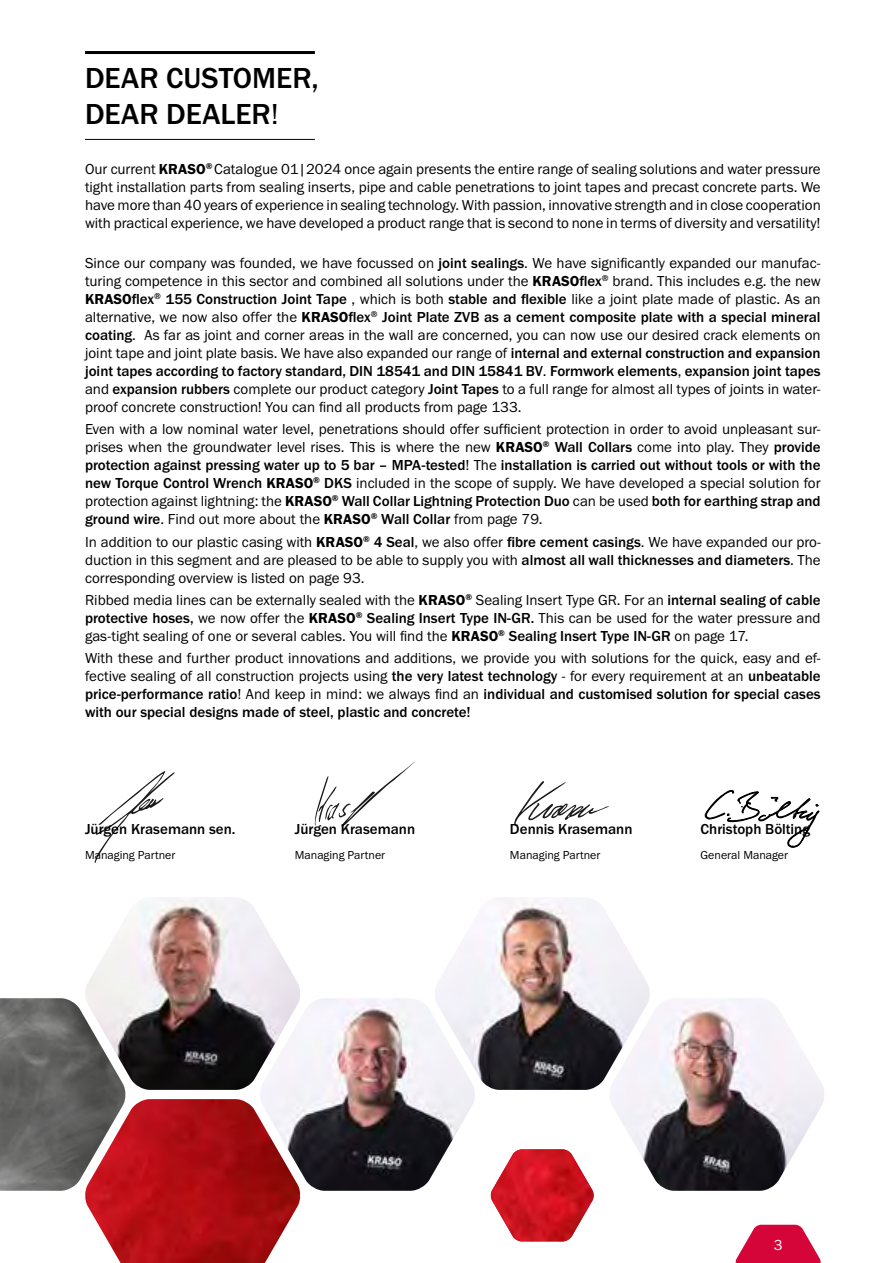
<style>
.page{position:relative;width:893px;height:1263px;background:#fff}
.page>*{position:absolute;margin:0;border:0;box-sizing:border-box;transform-origin:0 0}
.t1{font:500 30px/36px "Franklin Gothic URW";color:#000}
.t2{font:15px/18px "Franklin Gothic URW Boo";color:#000}
.t3{font:500 15px/18px "Franklin Gothic URW";color:#000}
.t4{font:15px "Franklin Gothic URW Boo";color:#fff}
.t5{font:12px "Franklin Gothic URW Boo";color:#000}
.s1{font-family:"Franklin Gothic URW Boo";font-weight:400}
.s2{font-family:"Franklin Gothic URW Dem"}
.s3{font-family:"Franklin Gothic URW";font-weight:500}
.s4{font-family:"Franklin Gothic URW Dem";font-weight:400}
</style>
<div class="page">
<svg style="left:735px;top:1225px;width:86px;height:38px"></svg>
<svg style="left:315px;top:762px;width:99px;height:65px"></svg>
<svg style="left:514px;top:781px;width:95px;height:45px"></svg>
<svg style="left:95px;top:771px;width:80px;height:92px"></svg>
<svg style="left:705px;top:790px;width:114px;height:57px"></svg>
<hr style="left:85px;top:51px;width:230px;height:3px;background:#000">
<hr style="left:85px;top:139px;width:230px;height:1px;background:#000">
<img style="left:610px;top:998px;width:214px;height:193px">
<img style="left:435px;top:898px;width:216px;height:192px">
<img style="left:260px;top:998px;width:216px;height:193px">
<img style="left:85px;top:1099px;width:216px;height:164px">
<img style="left:0;top:998px;width:126px;height:193px">
<img style="left:490px;top:1149px;width:104px;height:92px">
<img style="left:85px;top:897px;width:215px;height:193px">
<h1 class="t1" style="left:85px;top:60px;width:235px">DEAR CUSTOMER,<br>DEAR DEALER<span class="s1">!</span></h1>
<p class="t2" style="left:85px;top:159px;width:737px;text-align:justify">Our current <span class="s2">KRASO</span><sup>®</sup> Catalogue 01|2024 once again presents the entire range of sealing solutions and water pressure tight installation parts from sealing inserts, pipe and cable penetrations to joint tapes and precast concrete parts. We have more than 40 years of experience in sealing technology. With passion, innovative strength and in close cooperation with practical experience, we have developed a product range that is second to none in terms of diversity and versatility!</p>
<p class="t2" style="left:85px;top:254px;width:737px">Since our company was founded, we have focussed on <span class="s3">joint sealings</span>. We have significantly expanded our manufac&shy;turing competence in this sector and combined all solutions under the <span class="s2">KRASO</span><span class="s3">flex</span><sup>®</sup> brand. This includes e.g. the new</p>
<p class="t3" style="left:85px;top:290px;width:737px"><span class="s4">KRASO</span>flex<sup>®</sup> 155 Construction Joint Tape <span class="s1">, which is both</span> stable and flexible <span class="s1">like a joint plate made of plastic. As an alternative, we now also offer the</span> <span class="s4">KRASO</span>flex<sup>®</sup> Joint Plate ZVB as a cement composite plate with a special mineral</p>
<p class="t2" style="left:85px;top:326px;width:737px"><span class="s3">coating</span>. As far as joint and corner areas in the wall are concerned, you can now use our desired crack elements on joint tape and joint plate basis. We have also expanded our range of <span class="s3">internal and external construction and expansion</span></p>
<p class="t3" style="left:85px;top:362px;width:737px">joint tapes according to factory standard, DIN 18541 and DIN 15841 BV<span class="s1">.</span> Formwork elements<span class="s1">,</span> expansion joint tapes</p>
<p class="t2" style="left:85px;top:380px;width:737px">and <span class="s3">expansion rubbers</span> complete our product category <span class="s3">Joint Tapes</span> to a full range for almost all types of joints in water&shy;proof concrete construction! You can find all products from page 133.</p>
<p class="t2" style="left:85px;top:420px;width:737px">Even with a low nominal water level, penetrations should offer sufficient protection in order to avoid unpleasant sur&shy;prises when the groundwater level rises. This is where the new <span class="s2">KRASO</span><sup>®</sup> <span class="s3">Wall Collars</span> come into play. They <span class="s3">provide</span></p>
<p class="t3" style="left:85px;top:456px;width:737px">protection against pressing water up to 5 bar – MPA-tested<span class="s1">! The</span> installation is carried out without tools or with the</p>
<p class="t2" style="left:85px;top:474px;width:737px"><span class="s3">new Torque Control Wrench</span> <span class="s2">KRASO</span><sup>®</sup> <span class="s3">DKS</span> included in the scope of supply. We have developed a special solution for</p>
<p class="t3" style="left:85px;top:492px;width:737px"><span class="s1">protection against lightning: the</span> <span class="s4">KRASO</span><sup>®</sup> Wall Collar Lightning Protection Duo <span class="s1">can be used</span> both for earthing strap and</p>
<p class="t2" style="left:85px;top:508px;width:737px;line-height:22.2px"><span class="s3">ground wire</span>. Find out more about the <span class="s2">KRASO</span><sup>®</sup> <span class="s3">Wall Collar</span> from page 79.<br>In addition to our plastic casing with <span class="s2">KRASO</span><sup>®</sup> <span class="s3">4 Seal</span>, we also offer <span class="s3">fibre cement casings</span>. We have expanded our pro-</p>
<p class="t2" style="left:85px;top:550px;width:737px">duction in this segment and are pleased to be able to supply you with <span class="s3">almost all wall thicknesses and diameters</span>. The corresponding overview is listed on page 93.</p>
<p class="t2" style="left:85px;top:590px;width:737px;text-align:justify">Ribbed media lines can be externally sealed with the <span class="s2">KRASO</span><sup>®</sup> Sealing Insert Type GR. For an <span class="s3">internal sealing of cable protective hoses,</span> we now offer the <span class="s2">KRASO</span><sup>®</sup> <span class="s3">Sealing Insert Type IN-GR.</span> This can be used for the water pressure and gas-tight sealing of one or several cables. You will find the <span class="s2">KRASO</span><sup>®</sup> <span class="s3">Sealing Insert Type IN-GR</span> on page 17.</p>
<p class="t2" style="left:85px;top:649px;width:737px">With these and further product innovations and additions, we provide you with solutions for the quick, easy and ef&shy;fective sealing of all construction projects using <span class="s3">the very latest technology</span> - for every requirement at an <span class="s3">unbeatable</span></p>
<p class="t3" style="left:85px;top:685px;width:737px">price-performance ratio<span class="s1">! And keep in mind: we always find an</span> individual and customised solution for special cases with our special designs made of steel, plastic and concrete!</p>
<p class="t3" style="left:85px;top:820px;width:152px">Jürgen Krasemann sen.</p>
<p class="t5" style="left:85px;top:847px;width:92px">Managing Partner</p>
<p class="t3" style="left:295px;top:820px;width:122px">Jürgen Krasemann</p>
<p class="t5" style="left:295px;top:847px;width:92px">Managing Partner</p>
<p class="t3" style="left:510px;top:820px;width:124px">Dennis Krasemann</p>
<p class="t5" style="left:510px;top:847px;width:92px">Managing Partner</p>
<p class="t3" style="left:701px;top:820px;width:111px">Christoph Bölting</p>
<p class="t5" style="left:701px;top:847px;width:89px">General Manager</p>
<p class="t4" style="left:774px;top:1236px;width:10px">3</p>
</div>
